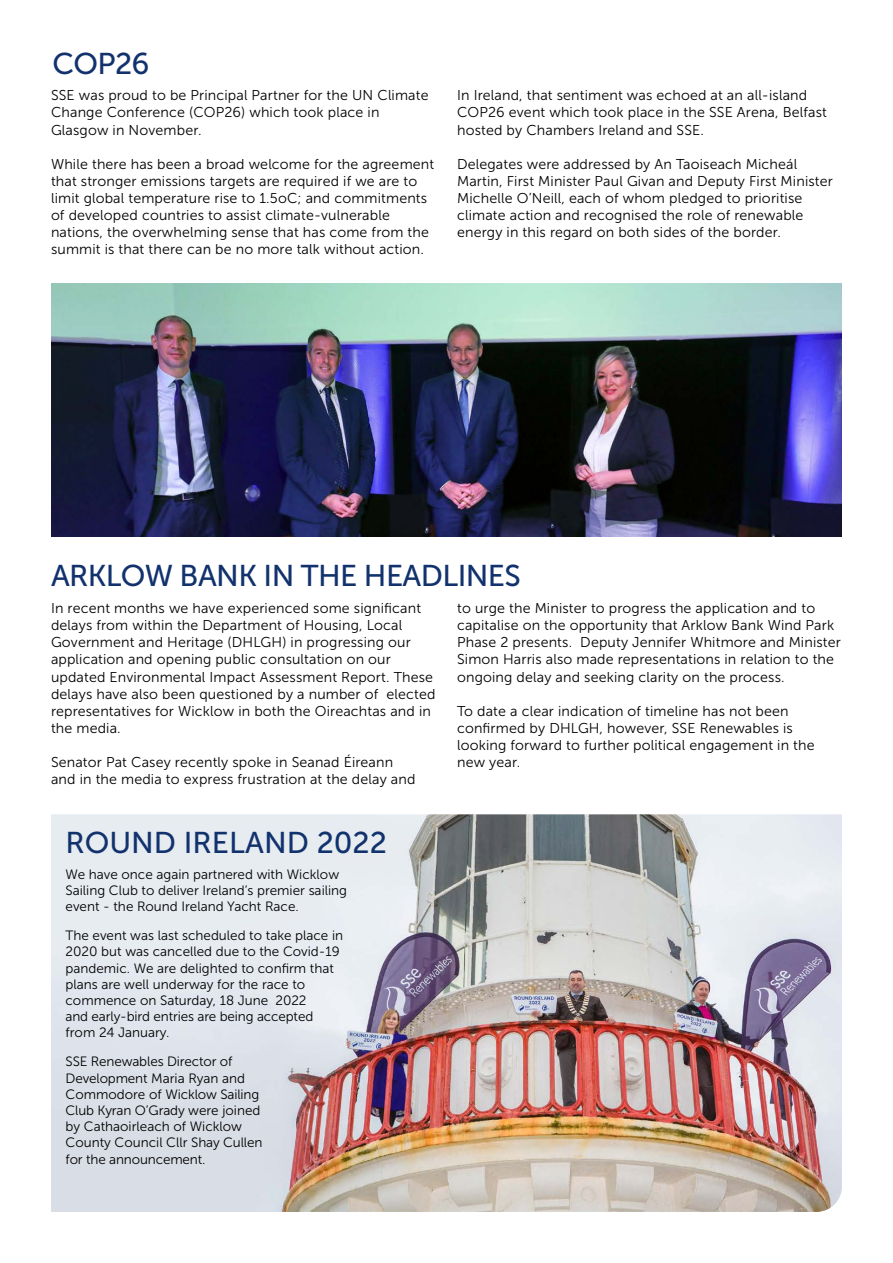
<style>
.page{position:relative;width:893px;height:1263px;background:#fff}
.page>*{position:absolute;margin:0;border:0;box-sizing:border-box;transform-origin:0 0}
.t1{font:30px "Museo Sans 500";letter-spacing:-.02em;color:#12326e}
.t2{font:30px "Museo Sans 500";color:#12326e}
.t3{font:14.25px/17.1px "Museo Sans 300";letter-spacing:.01em;color:#000}
.t4{font:13.5px/16.2px "Museo Sans 300";color:#000}
</style>
<div class="page">
<img style="left:51px;top:814px;width:791px;height:398px">
<img style="left:51px;top:284px;width:791px;height:253px">
<h1 class="t1" style="left:52px;top:47px;width:99px">COP26</h1>
<p class="t3" style="left:51px;top:87px;width:379px">SSE was proud to be Principal Partner for the UN Climate<br>Change Conference (COP26) which took place in<br>Glasgow in November.</p>
<p class="t3" style="left:51px;top:155px;width:385px">While there has been a broad welcome for the agreement that stronger emissions targets are required if we are to limit global temperature rise to 1.5oC; and commitments of developed countries to assist climate-vulnerable nations, the overwhelming sense that has come from the summit is that there can be no more talk without action.</p>
<p class="t3" style="left:457px;top:87px;width:371px">In Ireland, that sentiment was echoed at an all-island<br>COP26 event which took place in the SSE Arena, Belfast hosted by Chambers Ireland and SSE.</p>
<p class="t3" style="left:457px;top:155px;width:377px">Delegates were addressed by An Taoiseach Micheál Martin, First Minister Paul Givan and Deputy First Minister Michelle O’Neill, each of whom pledged to prioritise climate action and recognised the role of renewable energy in this regard on both sides of the border.</p>
<h1 class="t1" style="left:51px;top:560px;width:471px">ARKLOW BANK IN THE HEADLINES</h1>
<p class="t3" style="left:51px;top:600px;width:386px">In recent months we have experienced some significant delays from within the Department of Housing, Local Government and Heritage (DHLGH) in progressing our application and opening public consultation on our updated Environmental Impact Assessment Report. These delays have also been questioned by a number of elected representatives for Wicklow in both the Oireachtas and in the media.</p>
<p class="t3" style="left:51px;top:754px;width:366px">Senator Pat Casey recently spoke in Seanad Éireann and in the media to express frustration at the delay and</p>
<p class="t3" style="left:457px;top:600px;width:385px">to urge the Minister to progress the application and to capitalise on the opportunity that Arklow Bank Wind Park Phase 2 presents. Deputy Jennifer Whitmore and Minister Simon Harris also made representations in relation to the ongoing delay and seeking clarity on the process.</p>
<p class="t3" style="left:457px;top:702px;width:359px">To date a clear indication of timeline has not been confirmed by DHLGH, however, SSE Renewables is looking forward to further political engagement in the new year.</p>
<h1 class="t2" style="left:66px;top:826px;width:323px">ROUND IRELAND 2022</h1>
<p class="t4" style="left:66px;top:866px;width:283px">We have once again partnered with Wicklow<br>Sailing Club to deliver Ireland’s premier sailing event - the Round Ireland Yacht Race.</p>
<p class="t4" style="left:66px;top:927px;width:279px">The event was last scheduled to take place in 2020 but was cancelled due to the Covid-19 pandemic. We are delighted to confirm that plans are well underway for the race to commence on Saturday, 18 June 2022<br>and early-bird entries are being accepted from 24 January.</p>
<p class="t4" style="left:66px;top:1054px;width:198px">SSE Renewables Director of<br>Development Maria Ryan and<br>Commodore of Wicklow Sailing<br>Club Kyran O’Grady were joined by Cathaoirleach of Wicklow<br>County Council Cllr Shay Cullen for the announcement.</p>
</div>
